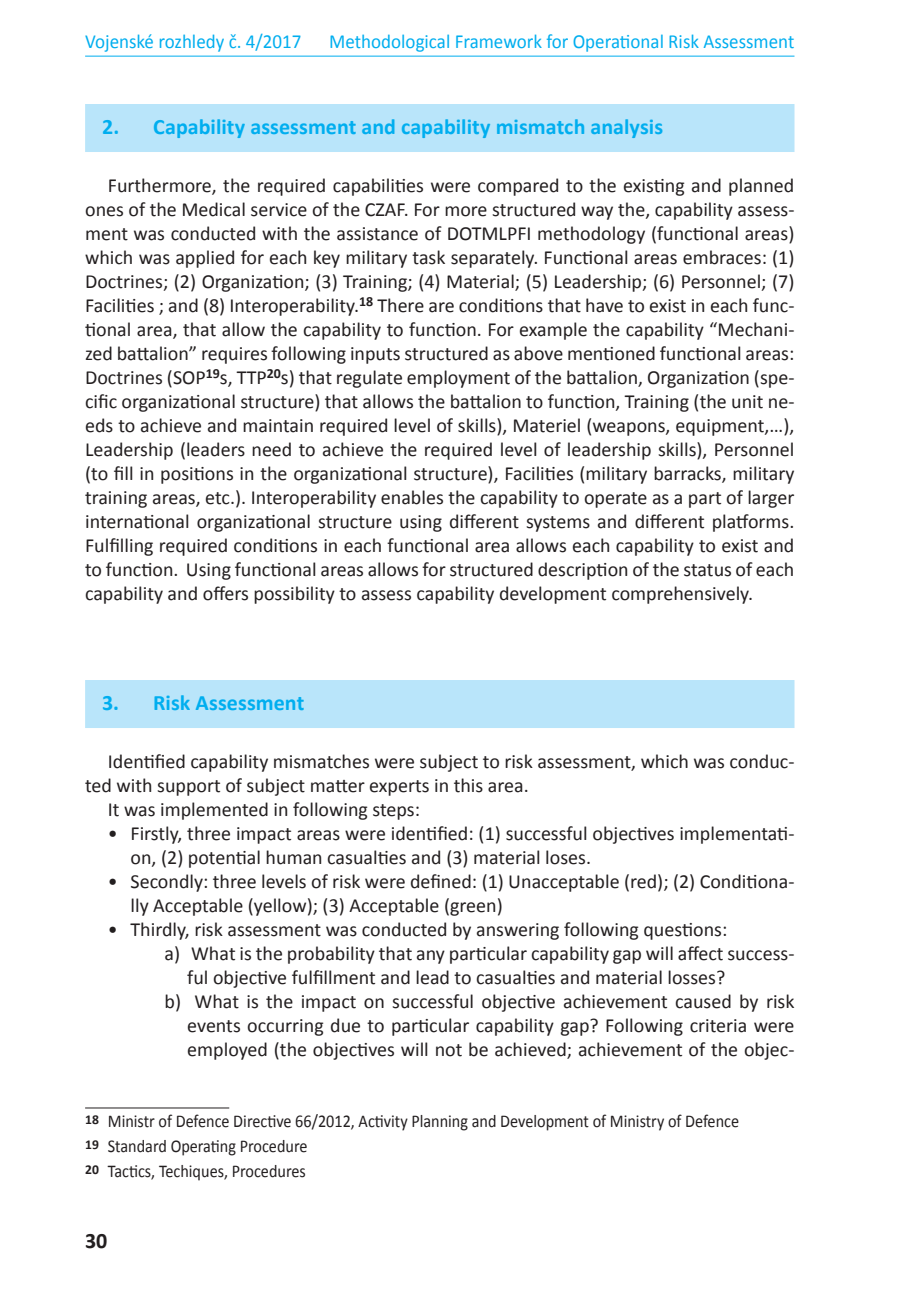
<style>
.page{position:relative;width:908px;height:1304px;background:#fff}
.page>*{position:absolute;margin:0;border:0;box-sizing:border-box;transform-origin:0 0}
.t1{font:700 22px "Calibri";color:#00aeef}
.t2{font:700 22px "Calibri";color:#231f20}
.t3{font:20px/24px "Calibri";color:#231f20}
.t4{font:20px "Calibri";color:#00aeef;scale:.95 1}
.t5{font:18px/25px "Calibri";color:#231f20;scale:.9 1}
</style>
<div class="page">
<hr style="left:85px;top:56px;width:709px;height:1px;background:#00aeef">
<div style="left:85px;top:104px;width:709px;height:48px;background:#b9e5fa"></div>
<div style="left:85px;top:680px;width:709px;height:48px;background:#b9e5fa"></div>
<hr style="left:85px;top:1107px;width:144px;height:1px;background:#231f20">
<p class="t4" style="left:85px;top:29px;width:229px">Vojenské rozhledy č. 4/2017</p>
<p class="t4" style="left:329px;top:29px;width:491px">Methodological Framework for Operational Risk Assessment</p>
<p class="t1" style="left:102px;top:113px;width:562px">2. Capability assessment and capability mismatch analysis</p>
<p class="t3" style="left:85px;top:173px;width:710px;text-align:justify;text-indent:23px">Furthermore, the required capabilities were compared to the existing and planned ones of the Medical service of the CZAF. For more structured way the, capability assess&shy;ment was conducted with the assistance of DOTMLPFI methodology (functional areas) which was applied for each key military task separately. Functional areas embraces: (1)<br>Doctrines; (2) Organization; (3) Training; (4) Material; (5) Leadership; (6) Personnel; (7)<br>Facilities ; and (8) Interoperability.<sup>18</sup> There are conditions that have to exist in each func&shy;tional area, that allow the capability to function. For example the capability “Mechani&shy;zed battalion” requires following inputs structured as above mentioned functional areas:<br>Doctrines (SOP<sup>19</sup>s, TTP<sup>20</sup>s) that regulate employment of the battalion, Organization (spe&shy;cific organizational structure) that allows the battalion to function, Training (the unit ne&shy;eds to achieve and maintain required level of skills), Materiel (weapons, equipment,…), Leadership (leaders need to achieve the required level of leadership skills), Personnel (to fill in positions in the organizational structure), Facilities (military barracks, military training areas, etc.). Interoperability enables the capability to operate as a part of larger international organizational structure using different systems and different platforms.<br>Fulfilling required conditions in each functional area allows each capability to exist and to function. Using functional areas allows for structured description of the status of each capability and offers possibility to assess capability development comprehensively.</p>
<p class="t1" style="left:102px;top:689px;width:204px">3. Risk Assessment</p>
<p class="t3" style="left:108px;top:749px;width:687px">Identified capability mismatches were subject to risk assessment, which was conduc-</p>
<p class="t3" style="left:85px;top:773px;width:445px">ted with support of subject matter experts in this area.</p>
<p class="t3" style="left:108px;top:797px;width:314px">It was implemented in following steps:</p>
<p class="t3" style="left:130px;top:821px;width:665px;text-indent:-23px">• Firstly, three impact areas were identified: (1) successful objectives implementati&shy;on, (2) potential human casualties and (3) material loses.</p>
<p class="t3" style="left:130px;top:869px;width:665px;text-indent:-23px">• Secondly: three levels of risk were defined: (1) Unacceptable (red); (2) Conditiona&shy;lly Acceptable (yellow); (3) Acceptable (green)</p>
<p class="t3" style="left:108px;top:917px;width:621px">• Thirdly, risk assessment was conducted by answering following questions:</p>
<p class="t3" style="left:164px;top:941px;width:631px">a) What is the probability that any particular capability gap will affect success-</p>
<p class="t3" style="left:187px;top:965px;width:539px">ful objective fulfillment and lead to casualties and material losses?</p>
<p class="t3" style="left:164px;top:989px;width:631px">b) What is the impact on successful objective achievement caused by risk</p>
<p class="t3" style="left:187px;top:1013px;width:608px">events occurring due to particular capability gap? Following criteria were</p>
<p class="t3" style="left:187px;top:1037px;width:608px">employed (the objectives will not be achieved; achievement of the objec-</p>
<p class="t5" style="left:85px;top:1109px;width:727px"><sup>18</sup> Ministr of Defence Directive 66/2012, Activity Planning and Development of Ministry of Defence<br><sup>19</sup> Standard Operating Procedure<br><sup>20</sup> Tactics, Techiques, Procedures</p>
<p class="t2" style="left:85px;top:1227px;width:24px">30</p>
</div>
